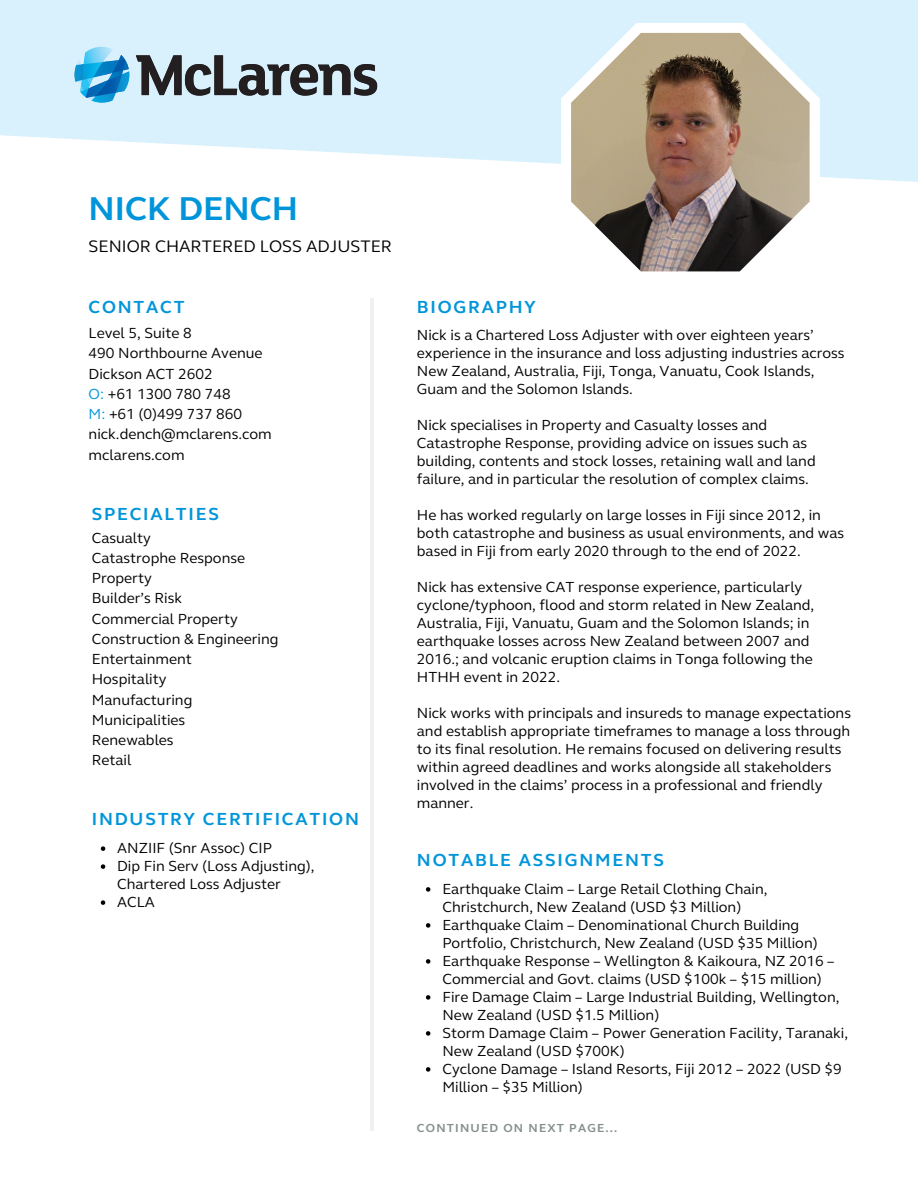
<style>
.page{position:relative;width:918px;height:1188px;background:#fff}
.page>*{position:absolute;margin:0;border:0;box-sizing:border-box;transform-origin:0 0}
.t1{font:700 33.9px "FS Elliot";color:#0095da}
.t2{font:700 18px "FS Elliot";letter-spacing:.1em;color:#0095da}
.t3{font:17.1px "FS Elliot";color:#000}
.t4{font:15px/18px "FS Elliot";color:#000}
.t5{font:700 12px "FS Elliot";letter-spacing:.1em;color:#848f8e}
.s1{color:#0095da}
</style>
<div class="page">
<hr style="left:370px;top:298px;width:3px;height:832px;background:#eff0f2">
<svg style="left:561px;top:23px;width:259px;height:249px"></svg>
<img style="left:571px;top:33px;width:239px;height:238px">
<svg style="left:426px;top:887px;width:4px;height:5px"></svg>
<svg style="left:426px;top:923px;width:4px;height:5px"></svg>
<svg style="left:426px;top:959px;width:4px;height:5px"></svg>
<svg style="left:426px;top:995px;width:4px;height:5px"></svg>
<svg style="left:426px;top:1031px;width:4px;height:5px"></svg>
<svg style="left:426px;top:1067px;width:4px;height:5px"></svg>
<img style="left:54px;top:23px;width:344px;height:103px">
<svg style="left:101px;top:846px;width:4px;height:5px"></svg>
<svg style="left:101px;top:864px;width:4px;height:5px"></svg>
<svg style="left:101px;top:900px;width:4px;height:5px"></svg>
<p class="t1" style="left:89px;top:189px;width:211px">NICK DENCH</p>
<p class="t3" style="left:89px;top:236px;width:305px">SENIOR CHARTERED LOSS ADJUSTER</p>
<p class="t2" style="left:89px;top:296px;width:97px">CONTACT</p>
<p class="t4" style="left:89px;top:324px;width:104px">Level 5, Suite 8</p>
<p class="t4" style="left:89px;top:345px;width:176px">490 Northbourne Avenue</p>
<p class="t4" style="left:89px;top:365px;width:126px">Dickson ACT 2602</p>
<p class="t4" style="left:89px;top:385px;width:144px"><span class="s1">O:</span> +61 1300 780 748</p>
<p class="t4" style="left:89px;top:404px;width:185px;line-height:20.2px"><span class="s1">M:</span> +61 (0)499 737 860 nick.dench@mclarens.com</p>
<p class="t4" style="left:89px;top:446px;width:97px">mclarens.com</p>
<p class="t2" style="left:92px;top:503px;width:129px">SPECIALTIES</p>
<p class="t4" style="left:92px;top:529px;width:61px">Casualty</p>
<p class="t4" style="left:92px;top:549px;width:155px">Catastrophe Response</p>
<p class="t4" style="left:92px;top:569px;width:61px">Property</p>
<p class="t4" style="left:92px;top:590px;width:92px">Builder’s Risk</p>
<p class="t4" style="left:92px;top:610px;width:147px">Commercial Property</p>
<p class="t4" style="left:92px;top:630px;width:188px">Construction &amp; Engineering</p>
<p class="t4" style="left:92px;top:650px;width:102px">Entertainment</p>
<p class="t4" style="left:92px;top:671px;width:76px">Hospitality</p>
<p class="t4" style="left:92px;top:691px;width:102px">Manufacturing</p>
<p class="t4" style="left:92px;top:711px;width:95px">Municipalities</p>
<p class="t4" style="left:92px;top:731px;width:83px">Renewables</p>
<p class="t4" style="left:92px;top:752px;width:41px">Retail</p>
<p class="t2" style="left:92px;top:809px;width:269px">INDUSTRY CERTIFICATION</p>
<p class="t4" style="left:117px;top:839px;width:156px">ANZIIF (Snr Assoc) CIP</p>
<p class="t4" style="left:117px;top:857px;width:199px">Dip Fin Serv (Loss Adjusting),<br>Chartered Loss Adjuster</p>
<p class="t4" style="left:117px;top:893px;width:39px">ACLA</p>
<p class="t2" style="left:417px;top:296px;width:120px">BIOGRAPHY</p>
<p class="t4" style="left:417px;top:327px;width:429px">Nick is a Chartered Loss Adjuster with over eighteen years’ experience in the insurance and loss adjusting industries across New Zealand, Australia, Fiji, Tonga, Vanuatu, Cook Islands, Guam and the Solomon Islands.</p>
<p class="t4" style="left:417px;top:417px;width:400px">Nick specialises in Property and Casualty losses and Catastrophe Response, providing advice on issues such as building, contents and stock losses, retaining wall and land failure, and in particular the resolution of complex claims.</p>
<p class="t4" style="left:417px;top:507px;width:429px">He has worked regularly on large losses in Fiji since 2012, in both catastrophe and business as usual environments, and was based in Fiji from early 2020 through to the end of 2022.</p>
<p class="t4" style="left:417px;top:579px;width:399px">Nick has extensive CAT response experience, particularly cyclone/typhoon, flood and storm related in New Zealand, Australia, Fiji, Vanuatu, Guam and the Solomon Islands; in earthquake losses across New Zealand between 2007 and 2016.; and volcanic eruption claims in Tonga following the HTHH event in 2022.</p>
<p class="t4" style="left:417px;top:705px;width:436px">Nick works with principals and insureds to manage expectations and establish appropriate timeframes to manage a loss through to its final resolution. He remains focused on delivering results within agreed deadlines and works alongside all stakeholders involved in the claims’ process in a professional and friendly manner.</p>
<p class="t2" style="left:417px;top:849px;width:248px">NOTABLE ASSIGNMENTS</p>
<p class="t4" style="left:442px;top:880px;width:327px">Earthquake Claim – Large Retail Clothing Chain,<br>Christchurch, New Zealand (USD $3 Million)</p>
<p class="t4" style="left:442px;top:916px;width:377px">Earthquake Claim – Denominational Church Building<br>Portfolio, Christchurch, New Zealand (USD $35 Million)</p>
<p class="t4" style="left:442px;top:952px;width:394px">Earthquake Response – Wellington &amp; Kaikoura, NZ 2016 –<br>Commercial and Govt. claims (USD $100k – $15 million)</p>
<p class="t4" style="left:442px;top:988px;width:399px">Fire Damage Claim – Large Industrial Building, Wellington,<br>New Zealand (USD $1.5 Million)</p>
<p class="t4" style="left:442px;top:1024px;width:407px">Storm Damage Claim – Power Generation Facility, Taranaki,<br>New Zealand (USD $700K)</p>
<p class="t4" style="left:442px;top:1060px;width:401px">Cyclone Damage – Island Resorts, Fiji 2012 – 2022 (USD $9<br>Million – $35 Million)</p>
<p class="t5" style="left:417px;top:1120px;width:202px">CONTINUED ON NEXT PAGE...</p>
</div>
